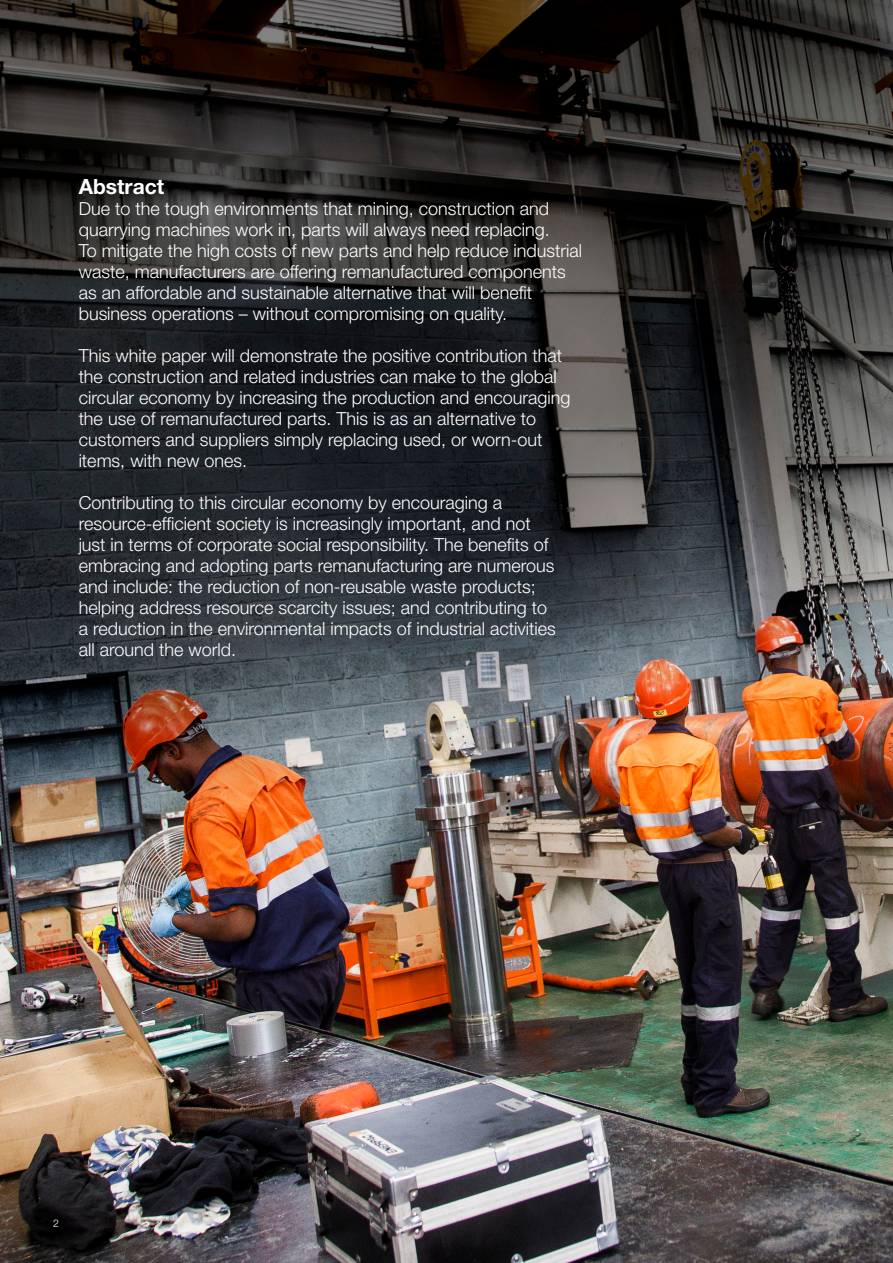
<style>
.page{position:relative;width:893px;height:1263px;background:#fff}
.page>*{position:absolute;margin:0;border:0;box-sizing:border-box;transform-origin:0 0}
.t1{font:700 21px "Helvetica Neue LT Pro";color:#fff}
.t2{font:300 18px/21px "Helvetica Neue LT Pro";color:#fff}
.t3{font:300 10.5px "Helvetica Neue LT Pro";color:#fff}
</style>
<div class="page">
<img style="left:0;top:0;width:893px;height:1263px">
<p class="t1" style="left:79px;top:173px;width:87px">Abstract</p>
<p class="t2" style="left:79px;top:197px;width:505px">Due to the tough environments that mining, construction and quarrying machines work in, parts will always need replacing.<br>To mitigate the high costs of new parts and help reduce industrial waste, manufacturers are offering remanufactured components as an affordable and sustainable alternative that will benefit business operations – without compromising on quality.</p>
<p class="t2" style="left:79px;top:344px;width:493px">This white paper will demonstrate the positive contribution that the construction and related industries can make to the global circular economy by increasing the production and encouraging the use of remanufactured parts. This is as an alternative to customers and suppliers simply replacing used, or worn-out items, with new ones.</p>
<p class="t2" style="left:79px;top:491px;width:479px">Contributing to this circular economy by encouraging a resource-efficient society is increasingly important, and not just in terms of corporate social responsibility. The benefits of embracing and adopting parts remanufacturing are numerous and include: the reduction of non-reusable waste products; helping address resource scarcity issues; and contributing to a reduction in the environmental impacts of industrial activities all around the world.</p>
<p class="t3" style="left:53px;top:1217px;width:7px">2</p>
</div>
